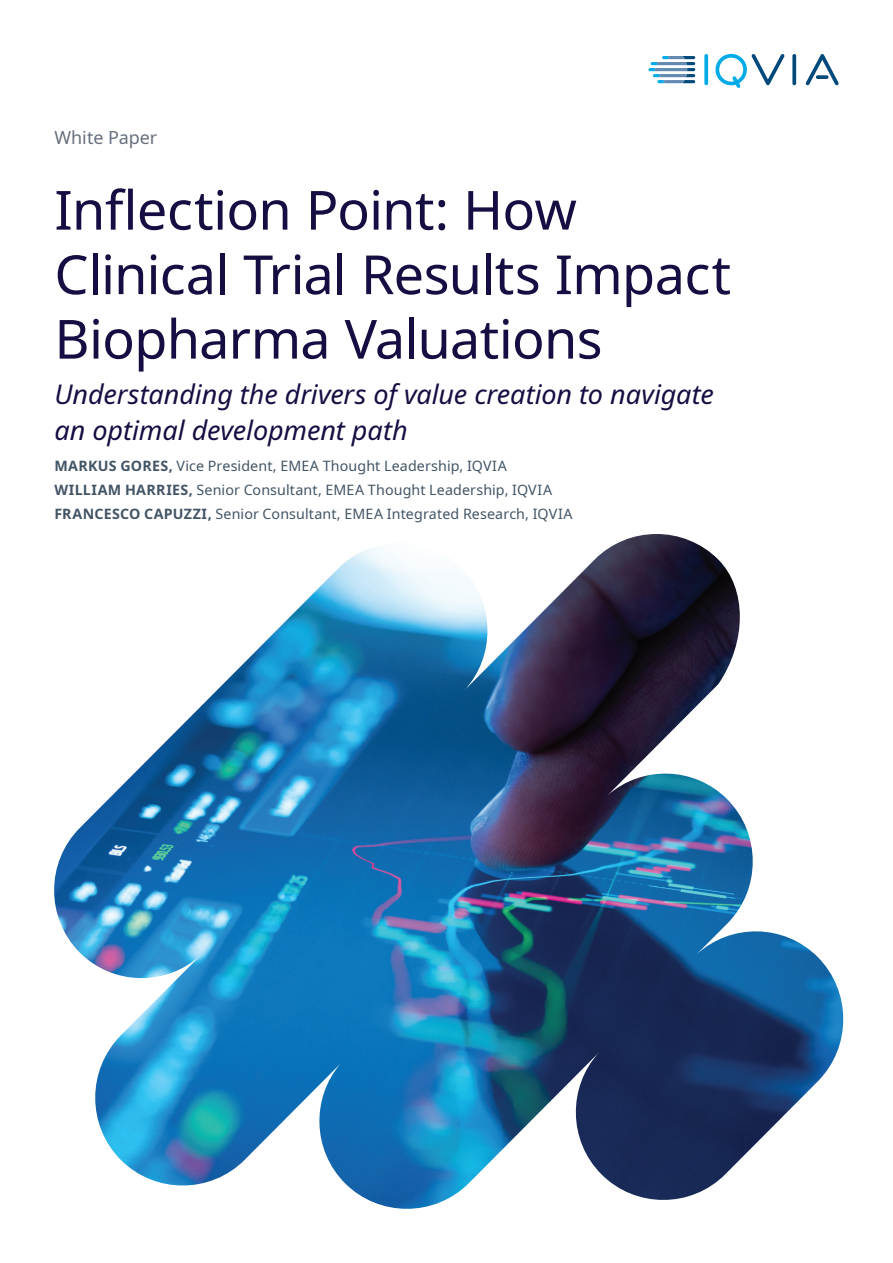
<style>
.page{position:relative;width:893px;height:1263px;background:#fff}
.page>*{position:absolute;margin:0;border:0;box-sizing:border-box;transform-origin:0 0}
.t1{font:54px/64.5px "Noto Sans";letter-spacing:-.015em;color:#150e42}
.t2{font:italic 27px/36px "Noto Sans";letter-spacing:-.005em;color:#150e42}
.t3{font:18px "Noto Sans";letter-spacing:-.005em;color:#676f7e}
.t4{font:14.25px/24px "Noto Sans";letter-spacing:.01em;color:#425465}
.s1{font-weight:700}
</style>
<div class="page">
<img style="left:54px;top:534px;width:790px;height:675px">
<svg style="left:704px;top:54px;width:4px;height:31px"></svg>
<svg style="left:792px;top:54px;width:4px;height:31px"></svg>
<svg style="left:715px;top:54px;width:70px;height:34px"></svg>
<svg style="left:805px;top:54px;width:34px;height:31px"></svg>
<svg style="left:648px;top:56px;width:47px;height:27px"></svg>
<p class="t3" style="left:54px;top:124px;width:104px">White Paper</p>
<h1 class="t1" style="left:54px;top:179px;width:678px">Inflection Point: How<br>Clinical Trial Results Impact<br>Biopharma Valuations</h1>
<h2 class="t2" style="left:54px;top:377px;width:661px">Understanding the drivers of value creation to navigate an optimal development path</h2>
<p class="t4" style="left:54px;top:454px;width:520px"><span class="s1">MARKUS GORES,</span> Vice President, EMEA Thought Leadership, IQVIA<br><span class="s1">WILLIAM HARRIES,</span> Senior Consultant, EMEA Thought Leadership, IQVIA<br><span class="s1">FRANCESCO CAPUZZI,</span> Senior Consultant, EMEA Integrated Research, IQVIA</p>
</div>
